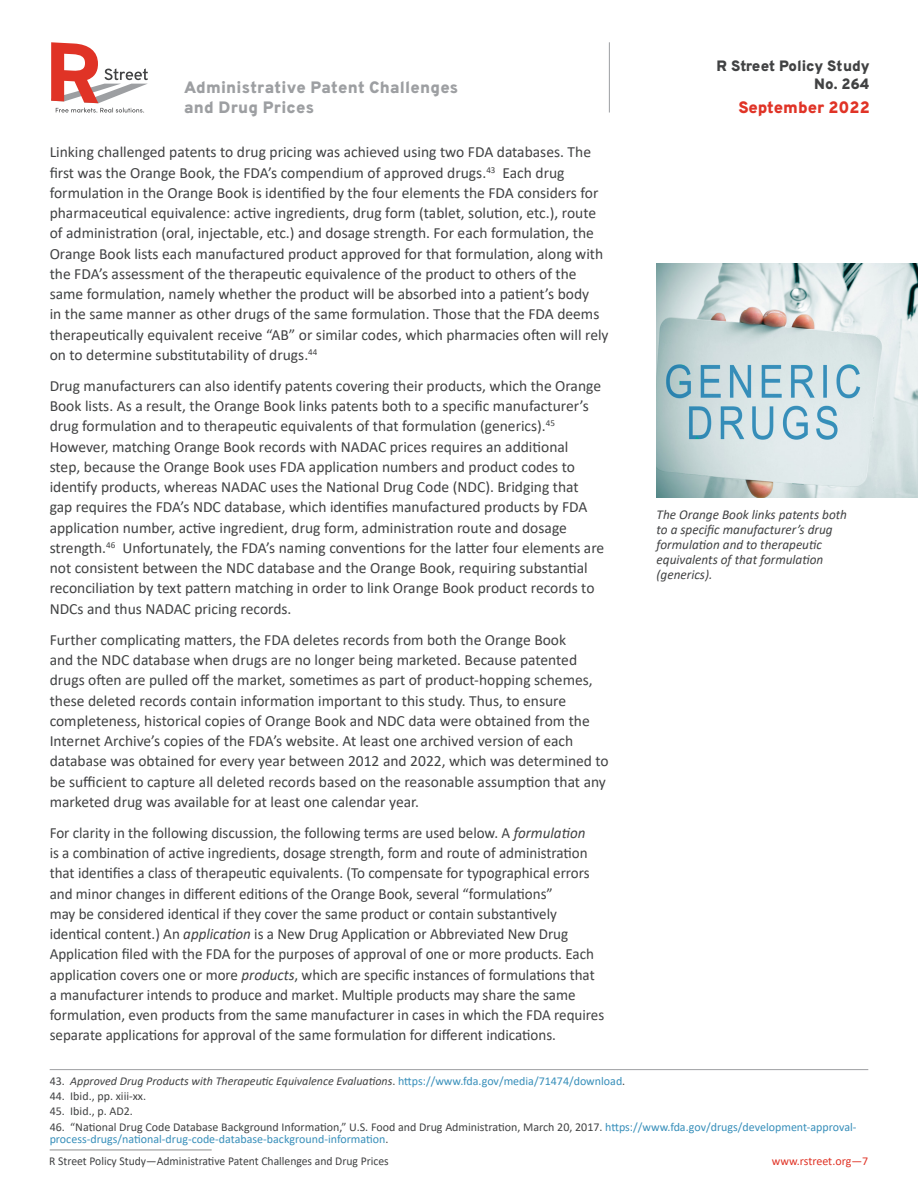
<style>
.page{position:relative;width:918px;height:1188px;background:#fff}
.page>*{position:absolute;margin:0;border:0;box-sizing:border-box;transform-origin:0 0}
.t1{font:900 16.5px/19.5px "Overpass";letter-spacing:.015em;color:#9d9fa2}
.t2{font:900 16.5px "Overpass";color:#e03326}
.t3{font:15.6px/20.2px "Calibri";color:#414243}
.t4{font:900 15px/18px "Overpass";color:#414243;text-align:right}
.t5{font:italic 13.5px/15px "Calibri";color:#414243}
.t6{font:12px/12px "Calibri";color:#388fba}
.t7{font:italic 12px "Calibri";color:#414243}
.t8{font:12px "Calibri";color:#414243}
.t9{font:12px "Calibri";letter-spacing:-.005em;color:#e03326}
.s1{font-style:italic}
.s2{font-style:normal}
.s3{font-style:normal;color:#388fba}
.s4{color:#414243}
</style>
<div class="page">
<hr style="left:50px;top:1150px;width:162px;height:1px;background:#8e8e8d">
<hr style="left:609px;top:42px;width:1px;height:71px;background:#9d9fa2">
<svg style="left:51px;top:42px;width:97px;height:71px"></svg>
<hr style="left:50px;top:1069px;width:818px;height:1px;background:#9d9fa2">
<img style="left:657px;top:264px;width:261px;height:234px">
<p class="t4" style="left:717px;top:58px;width:155px">R Street Policy Study<br>No. 264</p>
<p class="t2" style="left:738px;top:94px;width:133px">September 2022</p>
<p class="t1" style="left:184px;top:79px;width:276px">Administrative Patent Challenges and Drug Prices</p>
<p class="t3" style="left:50px;top:142px;width:561px">Linking challenged patents to drug pricing was achieved using two FDA databases. The<br>昀椀rst was the Orange Book, the FDA’s compendium of approved drugs.<sup>43</sup> Each drug formula琀椀on in the Orange Book is iden琀椀昀椀ed by the four elements the FDA considers for pharmaceu琀椀cal equivalence: ac琀椀ve ingredients, drug form (tablet, solu琀椀on, etc.), route of administra琀椀on (oral, injectable, etc.) and dosage strength. For each formula琀椀on, the Orange Book lists each manufactured product approved for that formula琀椀on, along with the FDA’s assessment of the therapeu琀椀c equivalence of the product to others of the same formula琀椀on, namely whether the product will be absorbed into a pa琀椀ent’s body<br>in the same manner as other drugs of the same formula琀椀on. Those that the FDA deems therapeu琀椀cally equivalent receive “AB” or similar codes, which pharmacies o昀琀en will rely on to determine subs琀椀tutability of drugs.<sup>44</sup></p>
<p class="t3" style="left:50px;top:375px;width:556px">Drug manufacturers can also iden琀椀fy patents covering their products, which the Orange Book lists. As a result, the Orange Book links patents both to a speci昀椀c manufacturer’s drug formula琀椀on and to therapeu琀椀c equivalents of that formula琀椀on (generics).<sup>45<br></sup>However, matching Orange Book records with NADAC prices requires an addi琀椀onal<br>step, because the Orange Book uses FDA applica琀椀on numbers and product codes to iden琀椀fy products, whereas NADAC uses the Na琀椀onal Drug Code (NDC). Bridging that gap requires the FDA’s NDC database, which iden琀椀昀椀es manufactured products by FDA applica琀椀on number, ac琀椀ve ingredient, drug form, administra琀椀on route and dosage strength.<sup>46</sup> Unfortunately, the FDA’s naming conven琀椀ons for the la琀琀er four elements are not consistent between the NDC database and the Orange Book, requiring substan琀椀al reconcilia琀椀on by text pa琀琀ern matching in order to link Orange Book product records to NDCs and thus NADAC pricing records.</p>
<p class="t3" style="left:50px;top:629px;width:561px">Further complica琀椀ng ma琀琀ers, the FDA deletes records from both the Orange Book<br>and the NDC database when drugs are no longer being marketed. Because patented drugs o昀琀en are pulled o昀昀 the market, some琀椀mes as part of product-hopping schemes, these deleted records contain informa琀椀on important to this study. Thus, to ensure completeness, historical copies of Orange Book and NDC data were obtained from the Internet Archive’s copies of the FDA’s website. At least one archived version of each database was obtained for every year between 2012 and 2022, which was determined to be su昀케cient to capture all deleted records based on the reasonable assump琀椀on that any marketed drug was available for at least one calendar year.</p>
<p class="t3" style="left:50px;top:822px;width:556px">For clarity in the following discussion, the following terms are used below. A <span class="s1">formula琀椀on<br></span>is a combina琀椀on of ac琀椀ve ingredients, dosage strength, form and route of administra琀椀on that iden琀椀昀椀es a class of therapeu琀椀c equivalents. (To compensate for typographical errors and minor changes in di昀昀erent edi琀椀ons of the Orange Book, several “formula琀椀ons”<br>may be considered iden琀椀cal if they cover the same product or contain substan琀椀vely<br>iden琀椀cal content.) An <span class="s1">applica琀椀on</span> is a New Drug Applica琀椀on or Abbreviated New Drug Applica琀椀on 昀椀led with the FDA for the purposes of approval of one or more products. Each applica琀椀on covers one or more <span class="s1">products</span>, which are speci昀椀c instances of formula琀椀ons that a manufacturer intends to produce and market. Mul琀椀ple products may share the same formula琀椀on, even products from the same manufacturer in cases in which the FDA requires separate applica琀椀ons for approval of the same formula琀椀on for di昀昀erent indica琀椀ons.</p>
<p class="t7" style="left:50px;top:1072px;width:577px"><span class="s2">43.</span> Approved Drug Products with Therapeu琀椀c Equivalence Evalua琀椀ons<span class="s2">.</span> <span class="s3">h琀琀ps://www.fda.gov/media/71474/download</span><span class="s2">.</span></p>
<p class="t8" style="left:50px;top:1088px;width:98px">44. Ibid., pp. xiii-xx.</p>
<p class="t8" style="left:50px;top:1103px;width:85px">45. Ibid., p. AD2.</p>
<p class="t6" style="left:50px;top:1120px;width:808px"><span class="s4">46. “Na琀椀onal Drug Code Database Background Informa琀椀on,” U.S. Food and Drug Administra琀椀on, March 20, 2017.</span> h琀琀ps://www.fda.gov/drugs/development-approval&shy;process-drugs/na琀椀onal-drug-code-database-background-informa琀椀on<span class="s4">.</span></p>
<p class="t5" style="left:657px;top:507px;width:192px">The Orange Book links patents both to a speci昀椀c manufacturer’s drug formula琀椀on and to therapeu琀椀c equivalents of that formula琀椀on (generics).</p>
<p class="t8" style="left:49px;top:1153px;width:341px">R Street Policy Study—Administra琀椀ve Patent Challenges and Drug Prices</p>
<p class="t9" style="left:772px;top:1157px;width:98px">www.rstreet.org—7</p>
</div>
